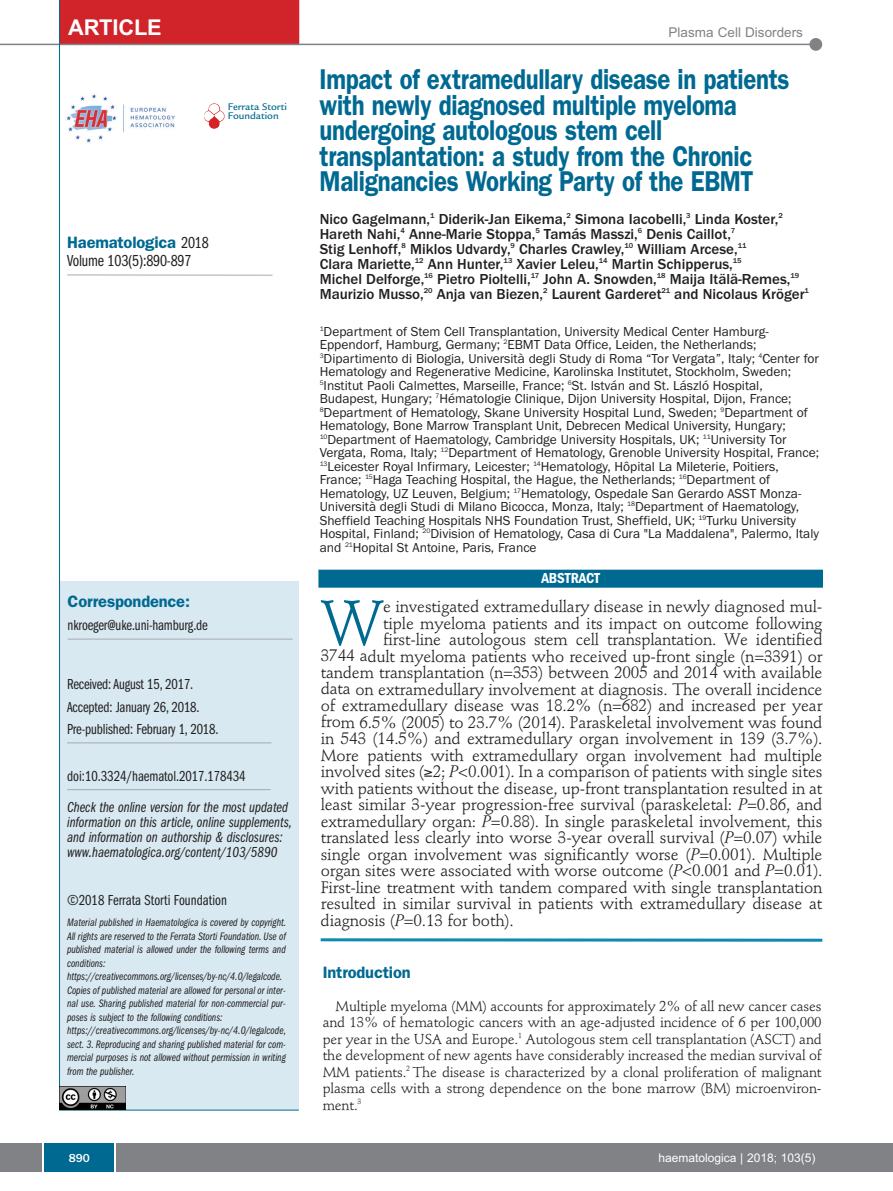
<style>
.page{position:relative;width:893px;height:1191px;background:#fff}
.page>*{position:absolute;margin:0;border:0;box-sizing:border-box;transform-origin:0 0}
.t1{font:62.7px "Stempel Schneidler";color:#006991}
.t2{font:600 28.8px/25.5px "Franklin Gothic";letter-spacing:-.015em;color:#006991;scale:.83 1}
.t3{font:700 21.75px "Arial";letter-spacing:-.01em;color:#fff}
.t4{font:16.5px "Stempel Schneidler";letter-spacing:-.01em;color:#231f20}
.t5{font:600 16.5px "Franklin Gothic";letter-spacing:-.01em;color:#006991}
.t6{font:16.5px "Franklin Gothic Book Cmpr";letter-spacing:-.01em;color:#231f20}
.t7{font:500 15px/15px "Franklin Gothic";color:#231f20}
.t8{font:15px/22.5px "Franklin Gothic Book Cmpr";letter-spacing:-.01em;color:#231f20}
.t9{font:15px/15px "Franklin Gothic Book Cmpr Ital";color:#231f20}
.t10{font:600 condensed 15px "Franklin Gothic";letter-spacing:-.005em;color:#fff}
.t11{font:14.25px/16.5px "Stempel Schneidler";letter-spacing:-.01em;color:#231f20;text-align:justify}
.t12{font:13.5px/13.5px "Franklin Gothic";color:#231f20}
.t13{font:13.5px "Arial";color:#808285}
.t14{font:12px "Arial";color:#fff}
.t15{font:500 12px "Franklin Gothic";color:#fff}
.t16{font:11.25px/13.5px "Franklin Gothic Book Cmpr Ital";color:#231f20}
.t17{font:500 10.5px/9px "Legacy Sans";color:#006991}
.s1{font-family:"Franklin Gothic Book Cmpr";font-weight:400;color:#231f20}
.s2{font-style:italic}
</style>
<div class="page">
<div style="left:0;top:1143px;width:893px;height:28px;background:#808285"></div>
<div style="left:44px;top:1143px;width:71px;height:28px;background:#006991"></div>
<svg style="left:43px;top:1143px;width:1px;height:28px"></svg>
<svg style="left:115px;top:1143px;width:1px;height:28px"></svg>
<div style="left:60px;top:581px;width:239px;height:529px;background:#d8e9f1"></div>
<hr style="left:67px;top:742px;width:204px;height:1px;background:#a8a9ad">
<hr style="left:68px;top:639px;width:225px;height:1px;background:#a8a9ad">
<hr style="left:59px;top:1109px;width:240px;height:1px;background:#006991">
<img style="left:204px;top:103px;width:20px;height:26px">
<img style="left:66px;top:94px;width:109px;height:49px">
<hr style="left:67px;top:275px;width:205px;height:1px;background:#a8a9ad">
<div style="left:60px;top:0;width:239px;height:45px;background:#d1232a"></div>
<hr style="left:0;top:44px;width:813px;height:1px;background:#808285">
<div style="left:809px;top:38px;width:13px;height:13px;background:#808285;border-radius:50%"></div>
<hr style="left:67px;top:789px;width:204px;height:1px;background:#a8a9ad">
<hr style="left:59px;top:0;width:1px;height:1109px;background:#006991">
<img style="left:60px;top:1086px;width:65px;height:23px">
<hr style="left:321px;top:938px;width:501px;height:3px;background:#0d8aaf">
<div style="left:318px;top:569px;width:505px;height:18px;background:#006991"></div>
<h3 class="t3" style="left:68px;top:15px;width:95px">ARTICLE</h3>
<p class="t13" style="left:669px;top:25px;width:136px">Plasma Cell Disorders</p>
<p class="t17" style="left:228px;top:103px;width:61px">Ferrata Storti<br>Foundation</p>
<p class="t5" style="left:67px;top:237px;width:143px">Haematologica <span class="s1">2018</span></p>
<p class="t6" style="left:67px;top:255px;width:126px">Volume 103(5):890-897</p>
<p class="t5" style="left:68px;top:595px;width:124px">Correspondence:</p>
<p class="t8" style="left:68px;top:615px;width:142px">nkroeger@uke.uni-hamburg.de</p>
<p class="t8" style="left:67px;top:674px;width:153px">Received: August 15, 2017.<br>Accepted: January 26, 2018.<br>Pre-published: February 1, 2018.</p>
<p class="t8" style="left:67px;top:766px;width:180px">doi:10.3324/haematol.2017.178434</p>
<p class="t9" style="left:67px;top:800px;width:226px">Check the online version for the most updated information on this article, online supplements, and information on authorship &amp; disclosures: www.haematologica.org/content/103/5890</p>
<p class="t8" style="left:67px;top:890px;width:161px">©2018 Ferrata Storti Foundation</p>
<p class="t16" style="left:67px;top:916px;width:221px">Material published in Haematologica is covered by copyright.<br>All rights are reserved to the Ferrata Storti Foundation. Use of published material is allowed under the following terms and conditions: https://creativecommons.org/licenses/by-nc/4.0/legalcode.<br>Copies of published material are allowed for personal or inter&shy;nal use. Sharing published material for non-commercial pur&shy;poses is subject to the following conditions: https://creativecommons.org/licenses/by-nc/4.0/legalcode, sect. 3. Reproducing and sharing published material for com&shy;mercial purposes is not allowed without permission in writing from the publisher.</p>
<h2 class="t2" style="left:320px;top:69px;width:568px">Impact of extramedullary disease in patients with newly diagnosed multiple myeloma undergoing autologous stem cell transplantation: a study from the Chronic Malignancies Working Party of the EBMT</h2>
<p class="t7" style="left:320px;top:211px;width:491px">Nico Gagelmann,<sup>1</sup> Diderik-Jan Eikema,<sup>2</sup> Simona Iacobelli,<sup>3</sup> Linda Koster,<sup>2<br></sup>Hareth Nahi,<sup>4</sup> Anne-Marie Stoppa,<sup>5</sup> Tamás Masszi,<sup>6</sup> Denis Caillot,<sup>7<br></sup>Stig Lenhoff,<sup>8</sup> Miklos Udvardy,<sup>9</sup> Charles Crawley,<sup>10</sup> William Arcese,<sup>11<br></sup>Clara Mariette,<sup>12</sup> Ann Hunter,<sup>13</sup> Xavier Leleu,<sup>14</sup> Martin Schipperus,<sup>15<br></sup>Michel Delforge,<sup>16</sup> Pietro Pioltelli,<sup>17</sup> John A. Snowden,<sup>18</sup> Maija Itälä-Remes,<sup>19<br></sup>Maurizio Musso,<sup>20</sup> Anja van Biezen,<sup>2</sup> Laurent Garderet<sup>21</sup> and Nicolaus Kröger<sup>1</sup></p>
<p class="t12" style="left:320px;top:324px;width:501px"><sup>1</sup>Department of Stem Cell Transplantation, University Medical Center Hamburg-Eppendorf, Hamburg, Germany; <sup>2</sup>EBMT Data Office, Leiden, the Netherlands; <sup>3</sup>Dipartimento di Biologia, Università degli Study di Roma “Tor Vergata”, Italy; <sup>4</sup>Center for Hematology and Regenerative Medicine, Karolinska Institutet, Stockholm, Sweden; <sup>5</sup>Institut Paoli Calmettes, Marseille, France; <sup>6</sup>St. István and St. László Hospital, Budapest, Hungary; <sup>7</sup>Hématologie Clinique, Dijon University Hospital, Dijon, France; <sup>8</sup>Department of Hematology, Skane University Hospital Lund, Sweden; <sup>9</sup>Department of Hematology, Bone Marrow Transplant Unit, Debrecen Medical University, Hungary; <sup>10</sup>Department of Haematology, Cambridge University Hospitals, UK; <sup>11</sup>University Tor Vergata, Roma, Italy; <sup>12</sup>Department of Hematology, Grenoble University Hospital, France; <sup>13</sup>Leicester Royal Infirmary, Leicester; <sup>14</sup>Hematology, Hôpital La Mileterie, Poitiers, France; <sup>15</sup>Haga Teaching Hospital, the Hague, the Netherlands; <sup>16</sup>Department of Hematology, UZ Leuven, Belgium; <sup>17</sup>Hematology, Ospedale San Gerardo ASST Monza-Università degli Studi di Milano Bicocca, Monza, Italy; <sup>18</sup>Department of Haematology, Sheffield Teaching Hospitals NHS Foundation Trust, Sheffield, UK; <sup>19</sup>Turku University Hospital, Finland; <sup>20</sup>Division of Hematology, Casa di Cura "La Maddalena", Palermo, Italy and <sup>21</sup>Hopital St Antoine, Paris, France</p>
<p class="t10" style="left:541px;top:573px;width:60px">ABSTRACT</p>
<h1 class="t1" style="left:321px;top:597px;width:64px">W</h1>
<p class="t4" style="left:383px;top:599px;width:441px">e investigated extramedullary disease in newly diagnosed mul-</p>
<p class="t4" style="left:383px;top:616px;width:441px">tiple myeloma patients and its impact on outcome following</p>
<p class="t4" style="left:383px;top:632px;width:441px">first-line autologous stem cell transplantation. We identified</p>
<p class="t4" style="left:321px;top:649px;width:503px">3744 adult myeloma patients who received up-front single (n=3391) or</p>
<p class="t4" style="left:321px;top:665px;width:503px">tandem transplantation (n=353) between 2005 and 2014 with available</p>
<p class="t4" style="left:321px;top:682px;width:503px">data on extramedullary involvement at diagnosis. The overall incidence</p>
<p class="t4" style="left:321px;top:698px;width:503px">of extramedullary disease was 18.2% (n=682) and increased per year</p>
<p class="t4" style="left:321px;top:715px;width:503px">from 6.5% (2005) to 23.7% (2014). Paraskeletal involvement was found</p>
<p class="t4" style="left:321px;top:731px;width:503px">in 543 (14.5%) and extramedullary organ involvement in 139 (3.7%).</p>
<p class="t4" style="left:321px;top:748px;width:503px">More patients with extramedullary organ involvement had multiple</p>
<p class="t4" style="left:321px;top:764px;width:503px">involved sites (≥2; <span class="s2">P</span>&lt;0.001). In a comparison of patients with single sites</p>
<p class="t4" style="left:321px;top:781px;width:503px">with patients without the disease, up-front transplantation resulted in at</p>
<p class="t4" style="left:321px;top:797px;width:503px">least similar 3-year progression-free survival (paraskeletal: <span class="s2">P</span>=0.86, and</p>
<p class="t4" style="left:321px;top:814px;width:503px">extramedullary organ: <span class="s2">P</span>=0.88). In single paraskeletal involvement, this</p>
<p class="t4" style="left:321px;top:830px;width:503px">translated less clearly into worse 3-year overall survival (<span class="s2">P</span>=0.07) while</p>
<p class="t4" style="left:321px;top:847px;width:503px">single organ involvement was significantly worse (<span class="s2">P</span>=0.001). Multiple</p>
<p class="t4" style="left:321px;top:863px;width:503px">organ sites were associated with worse outcome (<span class="s2">P</span>&lt;0.001 and <span class="s2">P</span>=0.01).</p>
<p class="t4" style="left:321px;top:880px;width:503px">First-line treatment with tandem compared with single transplantation</p>
<p class="t4" style="left:321px;top:896px;width:503px">resulted in similar survival in patients with extramedullary disease at</p>
<p class="t4" style="left:321px;top:913px;width:194px">diagnosis (<span class="s2">P</span>=0.13 for both).</p>
<p class="t5" style="left:323px;top:966px;width:89px">Introduction</p>
<p class="t11" style="left:323px;top:998px;width:501px;text-indent:13px">Multiple myeloma (MM) accounts for approximately 2% of all new cancer cases and 13% of hematologic cancers with an age-adjusted incidence of 6 per 100,000 per year in the USA and Europe.<sup>1</sup> Autologous stem cell transplantation (ASCT) and the development of new agents have considerably increased the median survival of MM patients.<sup>2</sup> The disease is characterized by a clonal proliferation of malignant plasma cells with a strong dependence on the bone marrow (BM) microenviron&shy;ment.<sup>3</sup></p>
<p class="t15" style="left:69px;top:1150px;width:23px">890</p>
<p class="t14" style="left:659px;top:1150px;width:158px">haematologica | 2018; 103(5)</p>
</div>
